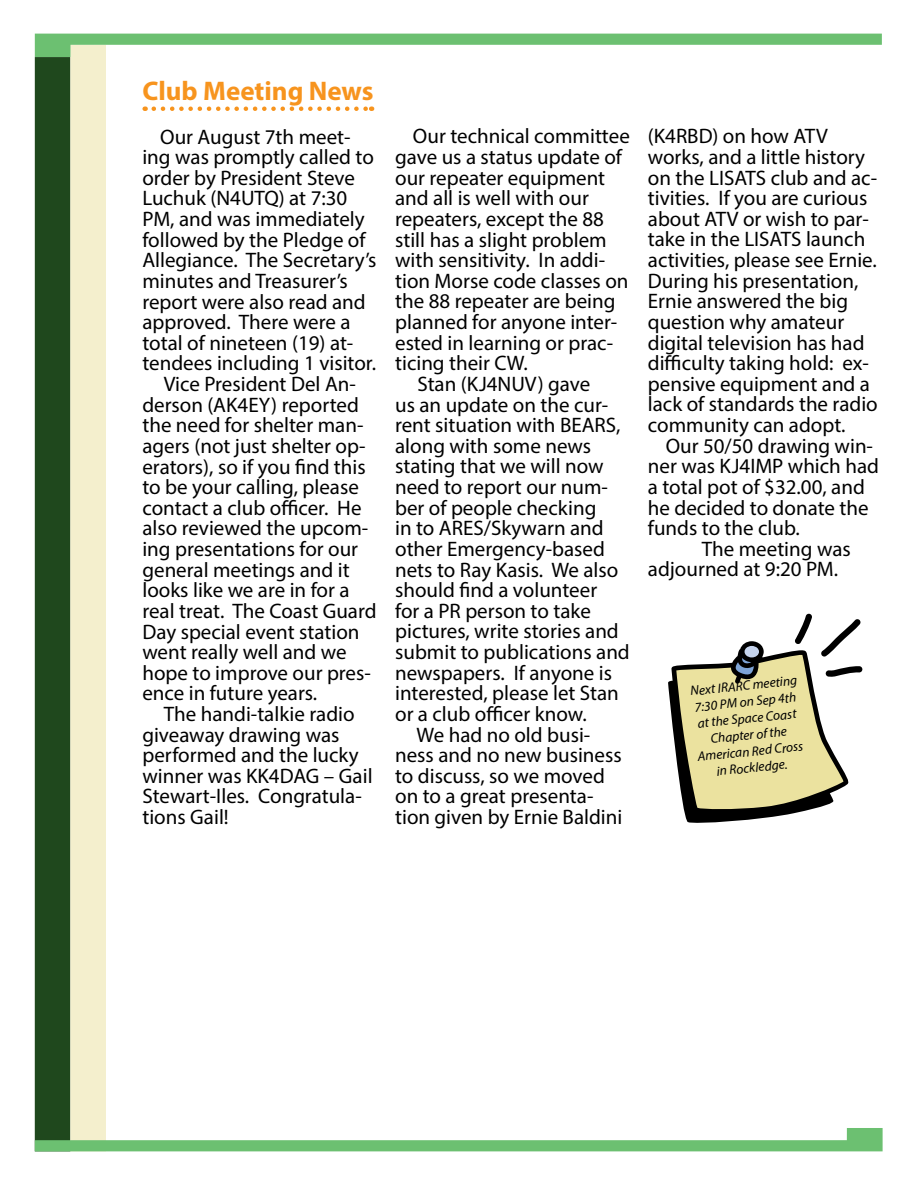
<style>
.page{position:relative;width:918px;height:1188px;background:#fff}
.page>*{position:absolute;margin:0;border:0;box-sizing:border-box;transform-origin:0 0}
.t1{font:700 27px "Myriad Pro";color:#f7941e}
.t2{font:21px/20.5px "Myriad Pro";color:#000}
.t3{font:italic 13.5px/16.5px "Myriad Pro";color:#000;text-align:center}
</style>
<div class="page">
<div style="left:35px;top:57px;width:35px;height:1094px;background:#1f481d"></div>
<div style="left:70px;top:45px;width:36px;height:1106px;background:#f4efcd"></div>
<svg style="left:35px;top:34px;width:847px;height:23px"></svg>
<svg style="left:35px;top:1128px;width:848px;height:23px"></svg>
<svg style="left:154px;top:106px;width:218px;height:5px"></svg>
<svg style="left:668px;top:613px;width:194px;height:210px"></svg>
<p class="t1" style="left:142px;top:73px;width:232px">Club Meeting News</p>
<p class="t2" style="left:160px;top:126px;width:192px">Our August 7th meet-</p>
<p class="t2" style="left:142px;top:147px;width:233px">ing was promptly called to</p>
<p class="t2" style="left:142px;top:167px;width:214px">order by President Steve</p>
<p class="t2" style="left:142px;top:188px;width:206px">Luchuk (N4UTQ) at 7:30</p>
<p class="t2" style="left:142px;top:208px;width:224px">PM, and was immediately</p>
<p class="t2" style="left:142px;top:229px;width:225px">followed by the Pledge of</p>
<p class="t2" style="left:142px;top:250px;width:236px">Allegiance. The Secretary’s</p>
<p class="t2" style="left:142px;top:270px;width:207px">minutes and Treasurer’s</p>
<p class="t2" style="left:142px;top:291px;width:225px">report were also read and</p>
<p class="t2" style="left:142px;top:312px;width:210px">approved. There were a</p>
<p class="t2" style="left:142px;top:332px;width:212px">total of nineteen (19) at-</p>
<p class="t2" style="left:142px;top:353px;width:235px">tendees including 1 visitor.</p>
<p class="t2" style="left:164px;top:373px;width:194px">Vice President Del An-</p>
<p class="t2" style="left:142px;top:394px;width:218px">derson (AK4EY) reported</p>
<p class="t2" style="left:142px;top:415px;width:223px">the need for shelter man-</p>
<p class="t2" style="left:142px;top:435px;width:225px">agers (not just shelter op-</p>
<p class="t2" style="left:142px;top:456px;width:225px">erators), so if you find this</p>
<p class="t2" style="left:142px;top:477px;width:218px">to be your calling, please</p>
<p class="t2" style="left:142px;top:497px;width:221px">contact a club officer. He</p>
<p class="t2" style="left:142px;top:518px;width:228px">also reviewed the upcom-</p>
<p class="t2" style="left:142px;top:538px;width:217px">ing presentations for our</p>
<p class="t2" style="left:142px;top:559px;width:209px">general meetings and it</p>
<p class="t2" style="left:142px;top:580px;width:209px">looks like we are in for a</p>
<p class="t2" style="left:142px;top:600px;width:236px">real treat. The Coast Guard</p>
<p class="t2" style="left:142px;top:621px;width:219px">Day special event station</p>
<p class="t2" style="left:142px;top:641px;width:206px">went really well and we</p>
<p class="t2" style="left:142px;top:662px;width:230px">hope to improve our pres-</p>
<p class="t2" style="left:142px;top:683px;width:176px">ence in future years.</p>
<p class="t2" style="left:164px;top:703px;width:192px">The handi-talkie radio</p>
<p class="t2" style="left:142px;top:724px;width:199px">giveaway drawing was</p>
<p class="t2" style="left:142px;top:745px;width:218px">performed and the lucky</p>
<p class="t2" style="left:142px;top:765px;width:232px">winner was KK4DAG – Gail</p>
<p class="t2" style="left:142px;top:786px;width:221px">Stewart-Iles. Congratula-</p>
<p class="t2" style="left:142px;top:806px;width:88px">tions Gail!</p>
<p class="t2" style="left:413px;top:126px;width:218px">Our technical committee</p>
<p class="t2" style="left:395px;top:146px;width:228px">gave us a status update of</p>
<p class="t2" style="left:395px;top:167px;width:212px">our repeater equipment</p>
<p class="t2" style="left:395px;top:188px;width:195px">and all is well with our</p>
<p class="t2" style="left:395px;top:208px;width:210px">repeaters, except the 88</p>
<p class="t2" style="left:395px;top:229px;width:213px">still has a slight problem</p>
<p class="t2" style="left:395px;top:250px;width:211px">with sensitivity. In addi-</p>
<p class="t2" style="left:395px;top:270px;width:235px">tion Morse code classes on</p>
<p class="t2" style="left:395px;top:291px;width:222px">the 88 repeater are being</p>
<p class="t2" style="left:395px;top:311px;width:224px">planned for anyone inter-</p>
<p class="t2" style="left:395px;top:332px;width:220px">ested in learning or prac-</p>
<p class="t2" style="left:395px;top:353px;width:134px">ticing their CW.</p>
<p class="t2" style="left:417px;top:373px;width:174px">Stan (KJ4NUV) gave</p>
<p class="t2" style="left:395px;top:394px;width:215px">us an update on the cur-</p>
<p class="t2" style="left:395px;top:415px;width:227px">rent situation with BEARS,</p>
<p class="t2" style="left:395px;top:435px;width:198px">along with some news</p>
<p class="t2" style="left:395px;top:456px;width:210px">stating that we will now</p>
<p class="t2" style="left:395px;top:476px;width:214px">need to report our num-</p>
<p class="t2" style="left:395px;top:497px;width:203px">ber of people checking</p>
<p class="t2" style="left:395px;top:518px;width:210px">in to ARES/Skywarn and</p>
<p class="t2" style="left:395px;top:538px;width:211px">other Emergency-based</p>
<p class="t2" style="left:395px;top:559px;width:225px">nets to Ray Kasis. We also</p>
<p class="t2" style="left:395px;top:580px;width:204px">should find a volunteer</p>
<p class="t2" style="left:395px;top:600px;width:197px">for a PR person to take</p>
<p class="t2" style="left:395px;top:621px;width:225px">pictures, write stories and</p>
<p class="t2" style="left:395px;top:641px;width:236px">submit to publications and</p>
<p class="t2" style="left:395px;top:662px;width:218px">newspapers. If anyone is</p>
<p class="t2" style="left:395px;top:683px;width:225px">interested, please let Stan</p>
<p class="t2" style="left:395px;top:703px;width:193px">or a club officer know.</p>
<p class="t2" style="left:417px;top:724px;width:175px">We had no old busi-</p>
<p class="t2" style="left:395px;top:745px;width:228px">ness and no new business</p>
<p class="t2" style="left:395px;top:765px;width:211px">to discuss, so we moved</p>
<p class="t2" style="left:395px;top:786px;width:200px">on to a great presenta-</p>
<p class="t2" style="left:395px;top:806px;width:229px">tion given by Ernie Baldini</p>
<p class="t2" style="left:648px;top:126px;width:231px">(K4RBD) on how ATV works, and a little history on the LISATS club and ac&shy;tivities. If you are curious about ATV or wish to par&shy;take in the LISATS launch activities, please see Ernie.<br>During his presentation,<br>Ernie answered the big question why amateur digital television has had difficulty taking hold: ex&shy;pensive equipment and a lack of standards the radio community can adopt.</p>
<p class="t2" style="left:648px;top:435px;width:233px;text-indent:18px">Our 50/50 drawing win&shy;ner was KJ4IMP which had a total pot of $32.00, and he decided to donate the funds to the club.</p>
<p class="t2" style="left:648px;top:538px;width:204px;text-indent:54px">The meeting was adjourned at 9:20 PM.</p>
<p class="t3" style="left:690px;top:683px;width:109px;rotate:-6deg">Next IRARC meeting<br>7:30 PM on Sep 4th at the Space Coast<br>Chapter of the<br>American Red Cross in Rockledge.</p>
</div>
